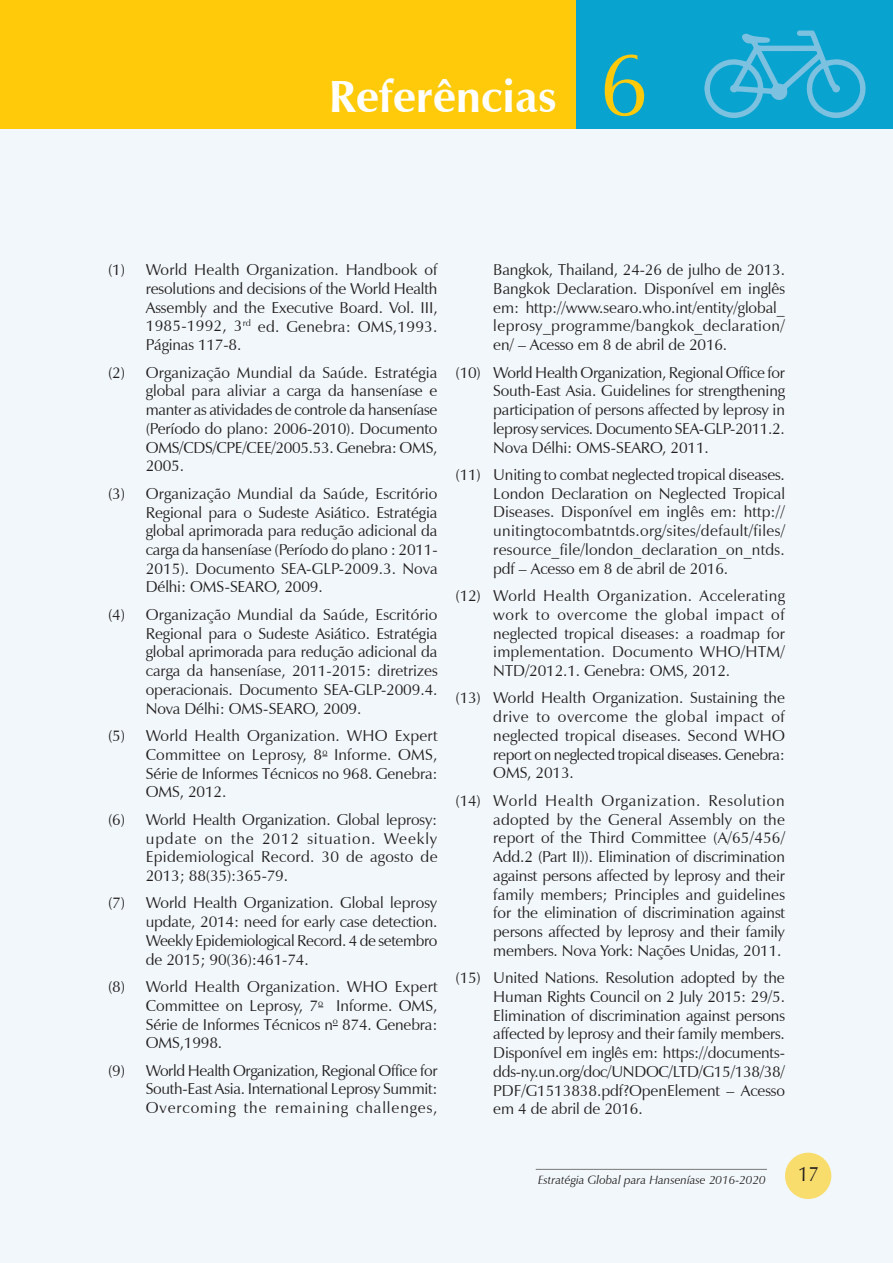
<style>
.page{position:relative;width:893px;height:1263px;background:#f1f7fa}
.page>*{position:absolute;margin:0;border:0;box-sizing:border-box;transform-origin:0 0}
.t1{font:700 45px "Zapf Humanist 601 BT";color:#fff}
.t2{font:21px "Zapf Humanist 601 BT";color:#231f20;scale:.9 1}
.t3{font:15.75px/18.8px "Zapf Humanist 601 BT";letter-spacing:-.01em;color:#231f20;text-align:justify}
.t4{font:italic 12px "Zapf Humanist 601 BT";color:#231f20}
.s1{font-weight:400;font-size:90px;color:#feca0a}
</style>
<div class="page">
<div style="left:0;top:0;width:893px;height:128px;background:#feca0a"></div>
<div style="left:577px;top:0;width:316px;height:128px;background:#09a3cf"></div>
<div style="left:785px;top:1153px;width:46px;height:46px;background:#f8dc6c;border-radius:50%"></div>
<svg style="left:704px;top:31px;width:162px;height:87px"></svg>
<hr style="left:536px;top:1169px;width:231px;height:1px;background:#231f20">
<h1 class="t1" style="left:329px;top:69px;width:322px">Referências <span class="s1">6</span></h1>
<p class="t3" style="left:146px;top:260px;width:293px;text-indent:-38px">(1) World Health Organization. Handbook of resolutions and decisions of the World Health Assembly and the Executive Board. Vol. III, 1985-1992, 3<sup>rd</sup> ed. Genebra: OMS,1993.<br>Páginas 117-8.</p>
<p class="t3" style="left:146px;top:363px;width:293px;text-indent:-38px">(2) Organização Mundial da Saúde. Estratégia global para aliviar a carga da hanseníase e manter as atividades de controle da hanseníase (Período do plano: 2006-2010). Documento OMS/CDS/CPE/CEE/2005.53. Genebra: OMS, 2005.</p>
<p class="t3" style="left:146px;top:484px;width:293px;text-indent:-38px">(3) Organização Mundial da Saúde, Escritório Regional para o Sudeste Asiático. Estratégia global aprimorada para redução adicional da carga da hanseníase (Período do plano : 2011- 2015). Documento SEA-GLP-2009.3. Nova Délhi: OMS-SEARO, 2009.</p>
<p class="t3" style="left:146px;top:605px;width:293px;text-indent:-38px">(4) Organização Mundial da Saúde, Escritório Regional para o Sudeste Asiático. Estratégia global aprimorada para redução adicional da carga da hanseníase, 2011-2015: diretrizes operacionais. Documento SEA-GLP-2009.4.<br>Nova Délhi: OMS-SEARO, 2009.</p>
<p class="t3" style="left:146px;top:726px;width:293px;text-indent:-38px">(5) World Health Organization. WHO Expert Committee on Leprosy, 8<sup>o</sup> Informe. OMS, Série de Informes Técnicos no 968. Genebra:<br>OMS, 2012.</p>
<p class="t3" style="left:146px;top:810px;width:293px;text-indent:-38px">(6) World Health Organization. Global leprosy: update on the 2012 situation. Weekly Epidemiological Record. 30 de agosto de 2013; 88(35):365-79.</p>
<p class="t3" style="left:146px;top:893px;width:293px;text-indent:-38px">(7) World Health Organization. Global leprosy update, 2014: need for early case detection.<br>Weekly Epidemiological Record. 4 de setembro de 2015; 90(36):461-74.</p>
<p class="t3" style="left:146px;top:977px;width:293px;text-indent:-38px">(8) World Health Organization. WHO Expert Committee on Leprosy, 7<sup>o</sup> Informe. OMS, Série de Informes Técnicos n<sup>o</sup> 874. Genebra:<br>OMS,1998.</p>
<p class="t3" style="left:146px;top:1061px;width:293px;text-indent:-38px">(9) World Health Organization, Regional Office for South-East Asia. International Leprosy Summit:<br>Overcoming the remaining challenges,</p>
<p class="t3" style="left:493px;top:260px;width:293px">Bangkok, Thailand, 24-26 de julho de 2013.<br>Bangkok Declaration. Disponível em inglês em: http://www.searo.who.int/entity/global_ leprosy_programme/bangkok_declaration/ en/ – Acesso em 8 de abril de 2016.</p>
<p class="t3" style="left:493px;top:363px;width:293px;text-indent:-38px">(10) World Health Organization, Regional Office for South-East Asia. Guidelines for strengthening participation of persons affected by leprosy in leprosy services. Documento SEA-GLP-2011.2.<br>Nova Délhi: OMS-SEARO, 2011.</p>
<p class="t3" style="left:493px;top:465px;width:293px;text-indent:-38px">(11) Uniting to combat neglected tropical diseases.<br>London Declaration on Neglected Tropical Diseases. Disponível em inglês em: http:// unitingtocombatntds.org/sites/default/files/ resource_file/london_declaration_on_ntds. pdf – Acesso em 8 de abril de 2016.</p>
<p class="t3" style="left:493px;top:586px;width:293px;text-indent:-38px">(12) World Health Organization. Accelerating work to overcome the global impact of neglected tropical diseases: a roadmap for implementation. Documento WHO/HTM/ NTD/2012.1. Genebra: OMS, 2012.</p>
<p class="t3" style="left:493px;top:689px;width:293px;text-indent:-38px">(13) World Health Organization. Sustaining the drive to overcome the global impact of neglected tropical diseases. Second WHO report on neglected tropical diseases. Genebra:<br>OMS, 2013.</p>
<p class="t3" style="left:493px;top:791px;width:293px;text-indent:-38px">(14) World Health Organization. Resolution adopted by the General Assembly on the report of the Third Committee (A/65/456/ Add.2 (Part II)). Elimination of discrimination against persons affected by leprosy and their family members; Principles and guidelines for the elimination of discrimination against persons affected by leprosy and their family members. Nova York: Nações Unidas, 2011.</p>
<p class="t3" style="left:493px;top:968px;width:293px;text-indent:-38px">(15) United Nations. Resolution adopted by the Human Rights Council on 2 July 2015: 29/5.<br>Elimination of discrimination against persons affected by leprosy and their family members.<br>Disponível em inglês em: https://documents&shy;dds-ny.un.org/doc/UNDOC/LTD/G15/138/38/ PDF/G1513838.pdf?OpenElement – Acesso em 4 de abril de 2016.</p>
<p class="t4" style="left:538px;top:1172px;width:229px">Estratégia Global para Hanseníase 2016-2020</p>
<h2 class="t2" style="left:798px;top:1160px;width:25px">17</h2>
</div>
